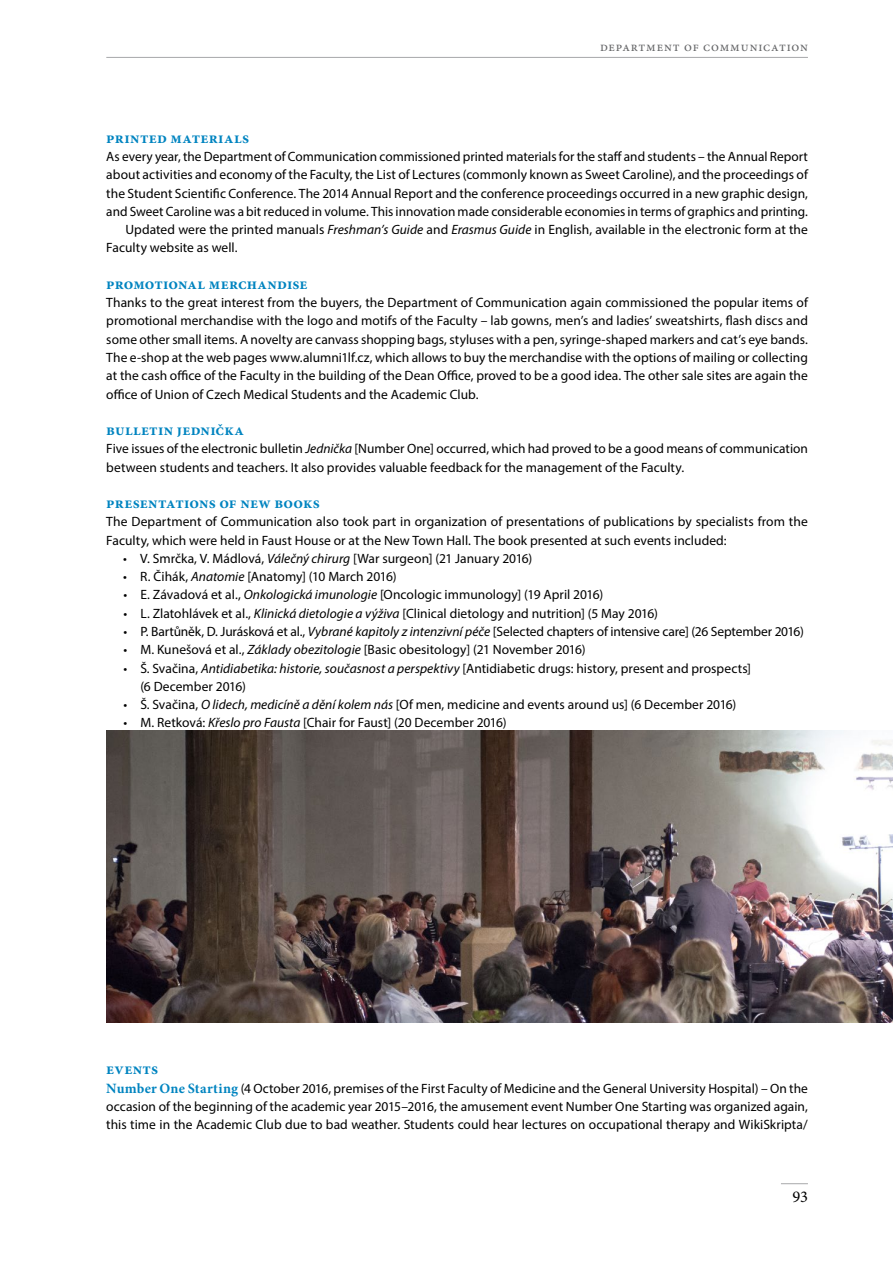
<style>
.page{position:relative;width:893px;height:1263px;background:#fff}
.page>*{position:absolute;margin:0;border:0;box-sizing:border-box;transform-origin:0 0}
.t1{font:16.5px "Minion Pro";color:#000}
.t2{font:700 15.75px "Minion Pro";letter-spacing:.015em;color:#0084c0}
.t3{font:13.5px/18.3px "Myriad Pro";color:#000}
.t4{font:13.5px "Minion Pro";letter-spacing:.06em;color:#646567}
.s1{font-style:italic}
.s2{font-family:"Minion Pro";font-weight:700;font-size:14.25px;color:#0084c0}
</style>
<div class="page">
<hr style="left:106px;top:57px;width:702px;height:1px;background:#a7a8aa">
<svg style="left:781px;top:1183px;width:27px;height:1px"></svg>
<img style="left:106px;top:730px;width:787px;height:292px">
<p class="t4" style="left:600px;top:38px;width:209px">department of communication</p>
<p class="t2" style="left:106px;top:127px;width:144px">printed materials</p>
<p class="t3" style="left:106px;top:147px;width:703px">As every year, the Department of Communication commissioned printed materials for the staff and students – the Annual Report</p>
<p class="t3" style="left:106px;top:165px;width:703px">about activities and economy of the Faculty, the List of Lectures (commonly known as Sweet Caroline), and the proceedings of</p>
<p class="t3" style="left:106px;top:184px;width:703px">the Student Scientific Conference. The 2014 Annual Report and the conference proceedings occurred in a new graphic design,</p>
<p class="t3" style="left:106px;top:202px;width:703px">and Sweet Caroline was a bit reduced in volume. This innovation made considerable economies in terms of graphics and printing.</p>
<p class="t3" style="left:125px;top:220px;width:684px">Updated were the printed manuals <span class="s1">Freshman’s Guide</span> and <span class="s1">Erasmus Guide</span> in English, available in the electronic form at the</p>
<p class="t3" style="left:106px;top:239px;width:133px">Faculty website as well.</p>
<p class="t2" style="left:106px;top:273px;width:203px">promotional merchandise</p>
<p class="t3" style="left:106px;top:293px;width:703px;text-align:justify">Thanks to the great interest from the buyers, the Department of Communication again commissioned the popular items of promotional merchandise with the logo and motifs of the Faculty – lab gowns, men’s and ladies’ sweatshirts, flash discs and some other small items. A novelty are canvass shopping bags, styluses with a pen, syringe-shaped markers and cat’s eye bands.<br>The e-shop at the web pages www.alumni1lf.cz, which allows to buy the merchandise with the options of mailing or collecting at the cash office of the Faculty in the building of the Dean Office, proved to be a good idea. The other sale sites are again the office of Union of Czech Medical Students and the Academic Club.</p>
<p class="t2" style="left:106px;top:419px;width:139px">bulletin jednička</p>
<p class="t3" style="left:106px;top:439px;width:703px">Five issues of the electronic bulletin <span class="s1">Jednička</span> [Number One] occurred, which had proved to be a good means of communication between students and teachers. It also provides valuable feedback for the management of the Faculty.</p>
<p class="t2" style="left:106px;top:492px;width:215px">presentations of new books</p>
<p class="t3" style="left:106px;top:512px;width:703px">The Department of Communication also took part in organization of presentations of publications by specialists from the<br>Faculty, which were held in Faust House or at the New Town Hall. The book presented at such events included:</p>
<p class="t3" style="left:123px;top:549px;width:411px">• V. Smrčka, V. Mádlová, <span class="s1">Válečný chirurg</span> [War surgeon] (21 January 2016)</p>
<p class="t3" style="left:123px;top:567px;width:275px">• R. Čihák, <span class="s1">Anatomie</span> [Anatomy] (10 March 2016)</p>
<p class="t3" style="left:123px;top:586px;width:481px">• E. Závadová et al., <span class="s1">Onkologická imunologie</span> [Oncologic immunology] (19 April 2016)</p>
<p class="t3" style="left:123px;top:604px;width:536px">• L. Zlatohlávek et al., <span class="s1">Klinická dietologie a výživa</span> [Clinical dietology and nutrition] (5 May 2016)</p>
<p class="t3" style="left:123px;top:622px;width:682px">• P. Bartůněk, D. Jurásková et al., <span class="s1">Vybrané kapitoly z intenzivní péče</span> [Selected chapters of intensive care] (26 September 2016)</p>
<p class="t3" style="left:123px;top:640px;width:464px">• M. Kunešová et al., <span class="s1">Základy obezitologie</span> [Basic obesitology] (21 November 2016)</p>
<p class="t3" style="left:140px;top:659px;width:612px;text-indent:-17px">• Š. Svačina, <span class="s1">Antidiabetika: historie, současnost a perspektivy</span> [Antidiabetic drugs: history, present and prospects] (6 December 2016)</p>
<p class="t3" style="left:123px;top:695px;width:615px">• Š. Svačina, <span class="s1">O lidech, medicíně a dění kolem nás</span> [Of men, medicine and events around us] (6 December 2016)</p>
<p class="t3" style="left:123px;top:713px;width:385px">• M. Retková: <span class="s1">Křeslo pro Fausta</span> [Chair for Faust] (20 December 2016)</p>
<p class="t2" style="left:106px;top:1058px;width:53px">events</p>
<p class="t3" style="left:106px;top:1079px;width:703px;text-align:justify"><span class="s2">Number One Starting</span> (4 October 2016, premises of the First Faculty of Medicine and the General University Hospital) – On the occasion of the beginning of the academic year 2015–2016, the amusement event Number One Starting was organized again, this time in the Academic Club due to bad weather. Students could hear lectures on occupational therapy and WikiSkripta/</p>
<p class="t1" style="left:792px;top:1186px;width:17px">93</p>
</div>
